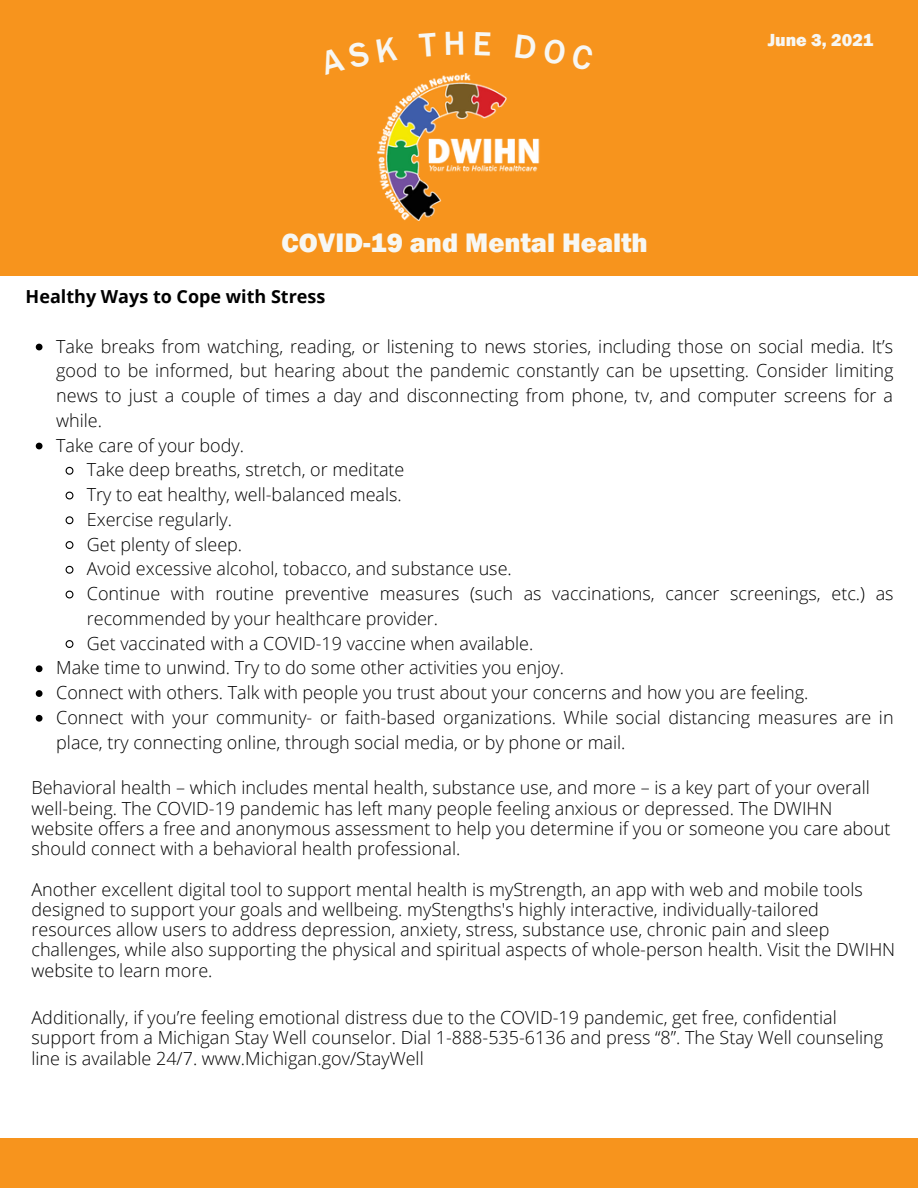
<style>
.page{position:relative;width:918px;height:1188px;background:#fff}
.page>*{position:absolute;margin:0;border:0;box-sizing:border-box;transform-origin:0 0}
.t1{font:800 27.6px "Franklin Gothic";color:#f7f7f3}
.t2{font:300 18px/20.2px "Open Sans";color:#000}
.t3{font:700 18px "Open Sans";color:#000}
.t4{font:800 18px "Franklin Gothic";color:#f7f7f3}
</style>
<div class="page">
<div style="left:0;top:0;width:918px;height:276px;background:#f7941d"></div>
<img style="left:378px;top:74px;width:162px;height:146px">
<div style="left:0;top:1139px;width:918px;height:49px;background:#f7941d"></div>
<svg style="left:36px;top:344px;width:7px;height:6px"></svg>
<svg style="left:36px;top:443px;width:7px;height:6px"></svg>
<svg style="left:65px;top:466px;width:9px;height:9px"></svg>
<svg style="left:65px;top:491px;width:9px;height:9px"></svg>
<svg style="left:65px;top:516px;width:9px;height:9px"></svg>
<svg style="left:65px;top:541px;width:9px;height:8px"></svg>
<svg style="left:65px;top:565px;width:9px;height:9px"></svg>
<svg style="left:65px;top:590px;width:9px;height:9px"></svg>
<svg style="left:65px;top:640px;width:9px;height:8px"></svg>
<svg style="left:36px;top:665px;width:7px;height:7px"></svg>
<svg style="left:36px;top:690px;width:7px;height:7px"></svg>
<svg style="left:36px;top:715px;width:7px;height:7px"></svg>
<p class="t1" style="left:282px;top:227px;width:368px">COVID-19 and Mental Health</p>
<p class="t3" style="left:26px;top:284px;width:301px">Healthy Ways to Cope with Stress</p>
<p class="t4" style="left:768px;top:30px;width:107px">June 3, 2021</p>
<p class="t2" style="left:56px;top:333px;width:839px;line-height:24.8px;text-align:justify">Take breaks from watching, reading, or listening to news stories, including those on social media. It’s good to be informed, but hearing about the pandemic constantly can be upsetting. Consider limiting news to just a couple of times a day and disconnecting from phone, tv, and computer screens for a while.</p>
<p class="t2" style="left:56px;top:435px;width:189px">Take care of your body.</p>
<p class="t2" style="left:87px;top:459px;width:319px">Take deep breaths, stretch, or meditate</p>
<p class="t2" style="left:87px;top:484px;width:316px">Try to eat healthy, well-balanced meals.</p>
<p class="t2" style="left:87px;top:509px;width:147px">Exercise regularly.</p>
<p class="t2" style="left:87px;top:534px;width:157px">Get plenty of sleep.</p>
<p class="t2" style="left:87px;top:558px;width:426px">Avoid excessive alcohol, tobacco, and substance use.</p>
<p class="t2" style="left:87px;top:581px;width:808px;line-height:24.8px">Continue with routine preventive measures (such as vaccinations, cancer screenings, etc.) as recommended by your healthcare provider.</p>
<p class="t2" style="left:87px;top:633px;width:448px">Get vaccinated with a COVID-19 vaccine when available.</p>
<p class="t2" style="left:56px;top:657px;width:509px">Make time to unwind. Try to do some other activities you enjoy.</p>
<p class="t2" style="left:56px;top:682px;width:754px">Connect with others. Talk with people you trust about your concerns and how you are feeling.</p>
<p class="t2" style="left:56px;top:705px;width:839px;line-height:24.8px">Connect with your community- or faith-based organizations. While social distancing measures are in place, try connecting online, through social media, or by phone or mail.</p>
<p class="t2" style="left:32px;top:777px;width:860px">Behavioral health – which includes mental health, substance use, and more – is a key part of your overall well-being. The COVID-19 pandemic has left many people feeling anxious or depressed. The DWIHN website offers a free and anonymous assessment to help you determine if you or someone you care about should connect with a behavioral health professional.</p>
<p class="t2" style="left:32px;top:879px;width:865px">Another excellent digital tool to support mental health is myStrength, an app with web and mobile tools designed to support your goals and wellbeing. myStengths's highly interactive, individually-tailored resources allow users to address depression, anxiety, stress, substance use, chronic pain and sleep challenges, while also supporting the physical and spiritual aspects of whole-person health. Visit the DWIHN website to learn more.</p>
<p class="t2" style="left:32px;top:1007px;width:853px">Additionally, if you’re feeling emotional distress due to the COVID-19 pandemic, get free, confidential support from a Michigan Stay Well counselor. Dial 1-888-535-6136 and press “8”. The Stay Well counseling line is available 24/7. www.Michigan.gov/StayWell</p>
</div>
